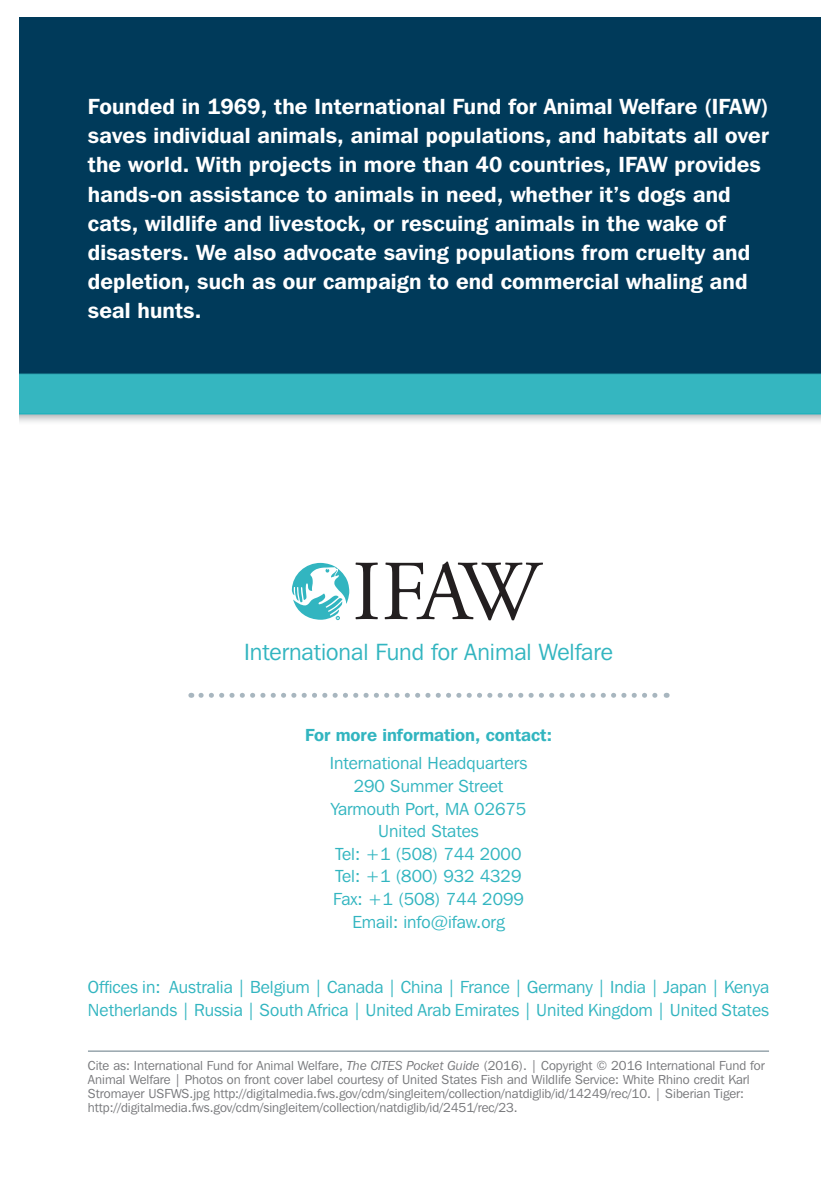
<style>
.page{position:relative;width:840px;height:1191px;background:#fff}
.page>*{position:absolute;margin:0;border:0;box-sizing:border-box;transform-origin:0 0}
.t1{font:23.4px "Franklin Gothic IT Cby BT";color:#32b5c0}
.t2{font:600 21.8px/29.2px "Franklin Gothic IT Cby BT";letter-spacing:.005em;color:#fff}
.t3{font:17.4px/22.6px "Franklin Gothic IT Cby BT";color:#32b5c0}
.t4{font:600 17.4px "Franklin Gothic IT Cby BT";color:#32b5c0}
.t5{font:13px/14px "Franklin Gothic IT Cby BT";color:#77787b}
.s1{font-style:italic}
</style>
<div class="page">
<img style="left:20px;top:17px;width:799px;height:405px">
<svg style="left:355px;top:562px;width:23px;height:57px"></svg>
<svg style="left:384px;top:561px;width:159px;height:59px"></svg>
<svg style="left:291px;top:563px;width:58px;height:57px"></svg>
<svg style="left:201px;top:693px;width:465px;height:5px"></svg>
<hr style="left:88px;top:1050px;width:680px;height:1px;background:#647883">
<p class="t2" style="left:88px;top:91px;width:682px">Founded in 1969, the International Fund for Animal Welfare (IFAW) saves individual animals, animal populations, and habitats all over the world. With projects in more than 40 countries, IFAW provides hands-on assistance to animals in need, whether it’s dogs and cats, wildlife and livestock, or rescuing animals in the wake of disasters. We also advocate saving populations from cruelty and depletion, such as our campaign to end commercial whaling and seal hunts.</p>
<h1 class="t1" style="left:244px;top:637px;width:370px">International Fund for Animal Welfare</h1>
<h3 class="t4" style="left:305px;top:724px;width:248px">For more information, contact:</h3>
<h3 class="t3" style="left:329px;top:751px;width:199px;text-align:center">International Headquarters<br>290 Summer Street<br>Yarmouth Port, MA 02675<br>United States<br>Tel: +1 (508) 744 2000<br>Tel: +1 (800) 932 4329<br>Fax: +1 (508) 744 2099<br>Email: info@ifaw.org</h3>
<h3 class="t3" style="left:88px;top:975px;width:682px">Offices in: Australia | Belgium | Canada | China | France | Germany | India | Japan | Kenya<br>Netherlands | Russia | South Africa | United Arab Emirates | United Kingdom | United States</h3>
<p class="t5" style="left:88px;top:1057px;width:678px">Cite as: International Fund for Animal Welfare, <span class="s1">The CITES Pocket Guide</span> (2016). | Copyright © 2016 International Fund for Animal Welfare | Photos on front cover label courtesy of United States Fish and Wildlife Service: White Rhino credit Karl Stromayer USFWS.jpg http://digitalmedia.fws.gov/cdm/singleitem/collection/natdiglib/id/14249/rec/10. | Siberian Tiger: http://digitalmedia.fws.gov/cdm/singleitem/collection/natdiglib/id/2451/rec/23.</p>
</div>
